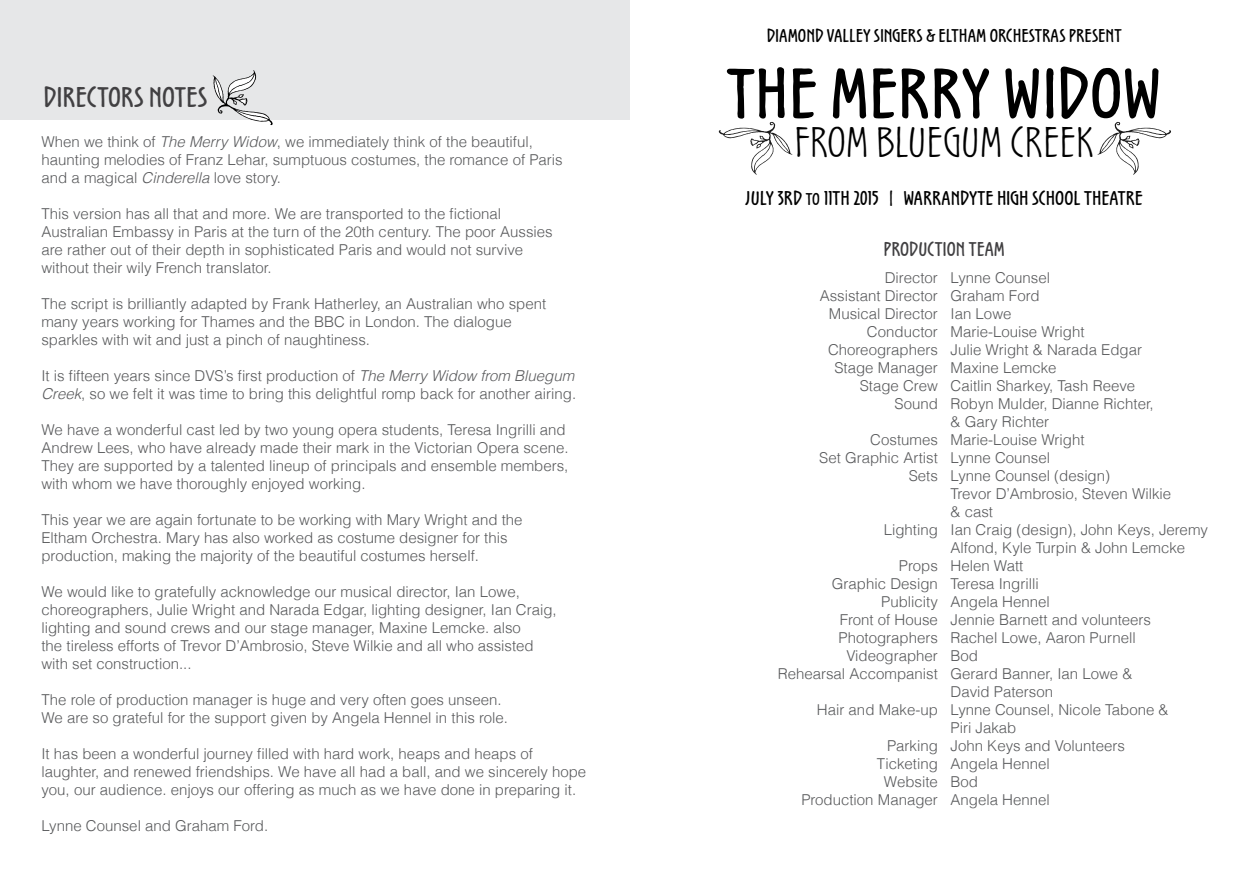
<style>
.page{position:relative;width:1259px;height:893px;background:#fff}
.page>*{position:absolute;margin:0;border:0;box-sizing:border-box;transform-origin:0 0}
.t1{font:700 75px "Noovo ITC";color:#000}
.t2{font:300 45px "Noovo ITC";color:#000}
.t3{font:700 30px "Noovo ITC";letter-spacing:-.005em;color:#414042}
.t4{font:700 21px "Noovo ITC";color:#000}
.t5{font:700 21px "Noovo ITC";color:#414042}
.t6{font:700 19.5px "Noovo ITC";color:#000}
.t7{font:300 15px/18px "Helvetica";color:#58595b}
.s1{font-style:italic}
.s2{font-size:18px}
</style>
<div class="page">
<div style="left:0;top:0;width:629px;height:119px;background:#e6e7e8"></div>
<svg style="left:718px;top:122px;width:74px;height:53px"></svg>
<svg style="left:1097px;top:122px;width:74px;height:53px"></svg>
<svg style="left:213px;top:70px;width:60px;height:55px"></svg>
<h3 class="t3" style="left:44px;top:80px;width:165px">DIRECTORS NOTES</h3>
<p class="t7" style="left:41px;top:132px;width:523px">When we think of <span class="s1">The Merry Widow</span>, we immediately think of the beautiful, haunting melodies of Franz Lehar, sumptuous costumes, the romance of Paris and a magical <span class="s1">Cinderella</span> love story.</p>
<p class="t7" style="left:41px;top:204px;width:513px">This version has all that and more. We are transported to the fictional Australian Embassy in Paris at the turn of the 20th century. The poor Aussies are rather out of their depth in sophisticated Paris and would not survive without their wily French translator.</p>
<p class="t7" style="left:41px;top:294px;width:506px">The script is brilliantly adapted by Frank Hatherley, an Australian who spent many years working for Thames and the BBC in London. The dialogue sparkles with wit and just a pinch of naughtiness.</p>
<p class="t7" style="left:41px;top:366px;width:536px">It is fifteen years since DVS’s first production of <span class="s1">The Merry Widow from Bluegum<br>Creek</span>, so we felt it was time to bring this delightful romp back for another airing.</p>
<p class="t7" style="left:41px;top:420px;width:528px">We have a wonderful cast led by two young opera students, Teresa Ingrilli and Andrew Lees, who have already made their mark in the Victorian Opera scene.<br>They are supported by a talented lineup of principals and ensemble members, with whom we have thoroughly enjoyed working.</p>
<p class="t7" style="left:41px;top:510px;width:483px">This year we are again fortunate to be working with Mary Wright and the<br>Eltham Orchestra. Mary has also worked as costume designer for this production, making the majority of the beautiful costumes herself.</p>
<p class="t7" style="left:41px;top:582px;width:517px">We would like to gratefully acknowledge our musical director, Ian Lowe, choreographers, Julie Wright and Narada Edgar, lighting designer, Ian Craig, lighting and sound crews and our stage manager, Maxine Lemcke. also<br>the tireless efforts of Trevor D’Ambrosio, Steve Wilkie and all who assisted with set construction...</p>
<p class="t7" style="left:41px;top:690px;width:468px">The role of production manager is huge and very often goes unseen.<br>We are so grateful for the support given by Angela Hennel in this role.</p>
<p class="t7" style="left:41px;top:744px;width:546px">It has been a wonderful journey filled with hard work, heaps and heaps of laughter, and renewed friendships. We have all had a ball, and we sincerely hope you, our audience. enjoys our offering as much as we have done in preparing it.</p>
<p class="t7" style="left:41px;top:816px;width:228px">Lynne Counsel and Graham Ford.</p>
<h3 class="t6" style="left:767px;top:25px;width:356px">DIAMOND VALLEY SINGERS &amp; ELTHAM ORCHESTRAS PRESENT</h3>
<h1 class="t1" style="left:727px;top:51px;width:436px">THE MERRY WIDOW</h1>
<h2 class="t2" style="left:794px;top:117px;width:301px">FROM BLUEGUM CREEK</h2>
<h3 class="t4" style="left:745px;top:186px;width:399px">JULY 3RD <span class="s2">TO</span> 11TH 2015 | WARRANDYTE HIGH SCHOOL THEATRE</h3>
<h3 class="t5" style="left:883px;top:237px;width:123px">PRODUCTION TEAM</h3>
<p class="t7" style="left:819px;top:268px;width:120px;text-align:right">Director<br>Assistant Director<br>Musical Director<br>Conductor<br>Choreographers<br>Stage Manager<br>Stage Crew<br>Sound</p>
<p class="t7" style="left:819px;top:430px;width:120px;text-align:right">Costumes<br>Set Graphic Artist<br>Sets</p>
<p class="t7" style="left:883px;top:520px;width:56px">Lighting</p>
<p class="t7" style="left:777px;top:556px;width:162px;text-align:right">Props<br>Graphic Design<br>Publicity<br>Front of House<br>Photographers<br>Videographer<br>Rehearsal Accompanist</p>
<p class="t7" style="left:817px;top:700px;width:122px">Hair and Make-up</p>
<p class="t7" style="left:801px;top:736px;width:138px;text-align:right">Parking<br>Ticketing<br>Website<br>Production Manager</p>
<p class="t7" style="left:950px;top:268px;width:259px">Lynne Counsel<br>Graham Ford<br>Ian Lowe<br>Marie-Louise Wright<br>Julie Wright &amp; Narada Edgar<br>Maxine Lemcke<br>Caitlin Sharkey, Tash Reeve<br>Robyn Mulder, Dianne Richter,<br>&amp; Gary Richter<br>Marie-Louise Wright<br>Lynne Counsel<br>Lynne Counsel (design)<br>Trevor D’Ambrosio, Steven Wilkie<br>&amp; cast<br>Ian Craig (design), John Keys, Jeremy<br>Alfond, Kyle Turpin &amp; John Lemcke<br>Helen Watt<br>Teresa Ingrilli<br>Angela Hennel<br>Jennie Barnett and volunteers<br>Rachel Lowe, Aaron Purnell<br>Bod<br>Gerard Banner, Ian Lowe &amp;<br>David Paterson<br>Lynne Counsel, Nicole Tabone &amp;<br>Piri Jakab<br>John Keys and Volunteers<br>Angela Hennel<br>Bod<br>Angela Hennel</p>
</div>
